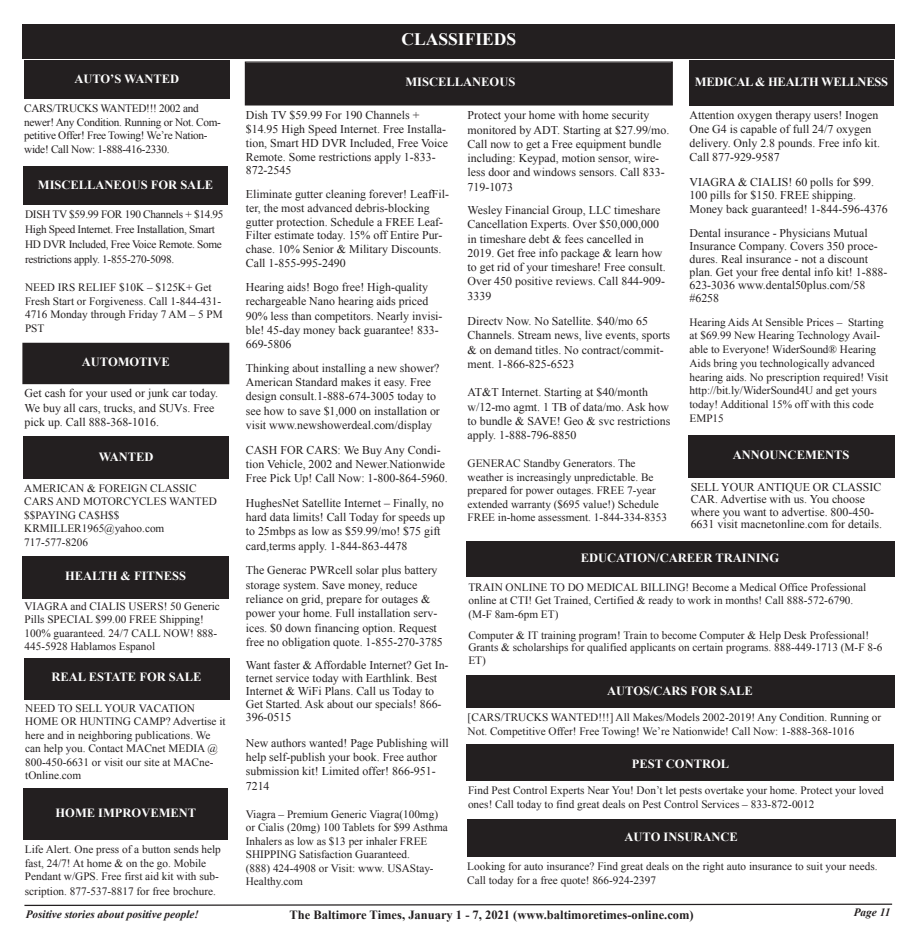
<style>
.page{position:relative;width:917px;height:948px;background:#fff}
.page>*{position:absolute;margin:0;border:0;box-sizing:border-box;transform-origin:0 0}
.t1{font:700 17.5px "Times New Roman";color:#fff}
.t2{font:700 12.5px "Times New Roman";color:#fff}
.t3{font:700 12.5px "Times New Roman";color:#231f20}
.t4{font:700 12.5px "Times New Roman";letter-spacing:-.025em;color:#fff}
.t5{font:11.88px/14.2px "Times New Roman";color:#231f20}
.t6{font:11.25px/13.5px "Times New Roman";color:#231f20}
.t7{font:11.25px/13.8px "Times New Roman";letter-spacing:-.025em;color:#231f20}
.t8{font:italic 700 11.25px "Times New Roman";color:#231f20}
</style>
<div class="page">
<svg style="left:24px;top:903px;width:869px;height:3px"></svg>
<div style="left:246px;top:63px;width:425px;height:41px;background:#231f20"></div>
<div style="left:245px;top:61px;width:427px;height:44px;border:1px solid #231f20"></div>
<div style="left:689px;top:60px;width:204px;height:45px;background:#231f20"></div>
<div style="left:24px;top:658px;width:205px;height:41px;background:#231f20"></div>
<div style="left:24px;top:61px;width:206px;height:38px;background:#231f20"></div>
<div style="left:23px;top:166px;width:205px;height:39px;background:#231f20"></div>
<div style="left:24px;top:788px;width:204px;height:51px;background:#231f20"></div>
<div style="left:687px;top:435px;width:207px;height:42px;background:#231f20"></div>
<div style="left:466px;top:541px;width:427px;height:36px;background:#231f20"></div>
<div style="left:22px;top:556px;width:207px;height:42px;background:#231f20"></div>
<div style="left:467px;top:819px;width:427px;height:37px;background:#231f20"></div>
<div style="left:22px;top:24px;width:873px;height:34px;background:#231f20"></div>
<div style="left:23px;top:436px;width:206px;height:43px;background:#231f20"></div>
<div style="left:22px;top:342px;width:207px;height:42px;background:#231f20"></div>
<div style="left:466px;top:675px;width:427px;height:33px;background:#231f20"></div>
<div style="left:466px;top:744px;width:427px;height:36px;background:#231f20"></div>
<p class="t1" style="left:401px;top:29px;width:116px">CLASSIFIEDS</p>
<p class="t2" style="left:74px;top:72px;width:106px">AUTO’S WANTED</p>
<p class="t7" style="left:24px;top:101px;width:198px">CARS/TRUCKS WANTED!!! 2002 and newer! Any Condition. Running or Not. Com&shy;petitive Offer! Free Towing! We’re Nation&shy;wide! Call Now: 1-888-416-2330.</p>
<p class="t2" style="left:38px;top:177px;width:177px">MISCELLANEOUS FOR SALE</p>
<p class="t4" style="left:694px;top:75px;width:194px">MEDICAL &amp; HEALTH WELLNESS</p>
<p class="t2" style="left:405px;top:75px;width:111px">MISCELLANEOUS</p>
<p class="t5" style="left:246px;top:108px;width:204px;line-height:13.8px">Dish TV $59.99 For 190 Channels + $14.95 High Speed Internet. Free Installa&shy;tion, Smart HD DVR Included, Free Voice<br>Remote. Some restrictions apply 1-833-<br>872-2545</p>
<p class="t5" style="left:246px;top:187px;width:205px;line-height:13.8px">Eliminate gutter cleaning forever! LeafFil&shy;ter, the most advanced debris-blocking gutter protection. Schedule a FREE Leaf-Filter estimate today. 15% off Entire Pur&shy;chase. 10% Senior &amp; Military Discounts.<br>Call 1-855-995-2490</p>
<p class="t5" style="left:246px;top:280px;width:198px">Hearing aids! Bogo free! High-quality rechargeable Nano hearing aids priced 90% less than competitors. Nearly invisi&shy;ble! 45-day money back guarantee! 833- 669-5806</p>
<p class="t5" style="left:246px;top:360px;width:195px">Thinking about installing a new shower?<br>American Standard makes it easy. Free design consult.1-888-674-3005 today to see how to save $1,000 on installation or visit www.newshowerdeal.com/display</p>
<p class="t5" style="left:246px;top:442px;width:203px">CASH FOR CARS: We Buy Any Condi&shy;tion Vehicle, 2002 and Newer.Nationwide<br>Free Pick Up! Call Now: 1-800-864-5960.</p>
<p class="t5" style="left:246px;top:495px;width:201px">HughesNet Satellite Internet – Finally, no hard data limits! Call Today for speeds up to 25mbps as low as $59.99/mo! $75 gift card,terms apply. 1-844-863-4478</p>
<p class="t5" style="left:246px;top:563px;width:198px">The Generac PWRcell solar plus battery storage system. Save money, reduce reliance on grid, prepare for outages &amp; power your home. Full installation serv&shy;ices. $0 down financing option. Request free no obligation quote. 1-855-270-3785</p>
<p class="t5" style="left:246px;top:658px;width:204px;line-height:13px">Want faster &amp; Affordable Internet? Get In&shy;ternet service today with Earthlink. Best Internet &amp; WiFi Plans. Call us Today to Get Started. Ask about our specials! 866- 396-0515</p>
<p class="t5" style="left:246px;top:735px;width:204px">New authors wanted! Page Publishing will help self-publish your book. Free author submission kit! Limited offer! 866-951-<br>7214</p>
<p class="t6" style="left:246px;top:807px;width:203px">Viagra – Premium Generic Viagra(100mg) or Cialis (20mg) 100 Tablets for $99 Asthma Inhalers as low as $13 per inhaler FREE SHIPPING Satisfaction Guaranteed.<br>(888) 424-4908 or Visit: www. USAStay-Healthy.com</p>
<p class="t5" style="left:467px;top:108px;width:203px">Protect your home with home security monitored by ADT. Starting at $27.99/mo.<br>Call now to get a Free equipment bundle including: Keypad, motion sensor, wire&shy;less door and windows sensors. Call 833- 719-1073</p>
<p class="t5" style="left:467px;top:203px;width:199px">Wesley Financial Group, LLC timeshare Cancellation Experts. Over $50,000,000 in timeshare debt &amp; fees cancelled in 2019. Get free info package &amp; learn how to get rid of your timeshare! Free consult.<br>Over 450 positive reviews. Call 844-909- 3339</p>
<p class="t5" style="left:467px;top:314px;width:204px">Directv Now. No Satellite. $40/mo 65<br>Channels. Stream news, live events, sports &amp; on demand titles. No contract/commit&shy;ment. 1-866-825-6523</p>
<p class="t5" style="left:467px;top:385px;width:204px">AT&amp;T Internet. Starting at $40/month w/12-mo agmt. 1 TB of data/mo. Ask how to bundle &amp; SAVE! Geo &amp; svc restrictions apply. 1-888-796-8850</p>
<p class="t6" style="left:467px;top:456px;width:201px">GENERAC Standby Generators. The weather is increasingly unpredictable. Be prepared for power outages. FREE 7-year extended warranty ($695 value!) Schedule FREE in-home assessment. 1-844-334-8353</p>
<p class="t5" style="left:689px;top:108px;width:192px;line-height:13.8px">Attention oxygen therapy users! Inogen One G4 is capable of full 24/7 oxygen delivery. Only 2.8 pounds. Free info kit.<br>Call 877-929-9587</p>
<p class="t5" style="left:689px;top:175px;width:200px;line-height:13.8px">VIAGRA &amp; CIALIS! 60 polls for $99.<br>100 pills for $150. FREE shipping.<br>Money back guaranteed! 1-844-596-4376</p>
<p class="t5" style="left:689px;top:227px;width:199px;line-height:13px">Dental insurance - Physicians Mutual Insurance Company. Covers 350 proce&shy;dures. Real insurance - not a discount plan. Get your free dental info kit! 1-888- 623-3036 www.dental50plus.com/58 #6258</p>
<p class="t6" style="left:689px;top:315px;width:200px">Hearing Aids At Sensible Prices – Starting at $69.99 New Hearing Technology Avail&shy;able to Everyone! WiderSound® Hearing Aids bring you technologically advanced hearing aids. No prescription required! Visit http://bit.ly/WiderSound4U and get yours today! Additional 15% off with this code EMP15</p>
<p class="t7" style="left:25px;top:206px;width:200px;line-height:15px">DISH TV $59.99 FOR 190 Channels + $14.95<br>High Speed Internet. Free Installation, Smart HD DVR Included, Free Voice Remote. Some restrictions apply. 1-855-270-5098.</p>
<p class="t6" style="left:25px;top:280px;width:199px">NEED IRS RELIEF $10K – $125K+ Get<br>Fresh Start or Forgiveness. Call 1-844-431-<br>4716 Monday through Friday 7 AM – 5 PM<br>PST</p>
<p class="t2" style="left:82px;top:355px;width:89px">AUTOMOTIVE</p>
<p class="t5" style="left:25px;top:386px;width:195px">Get cash for your used or junk car today.<br>We buy all cars, trucks, and SUVs. Free pick up. Call 888-368-1016.</p>
<p class="t2" style="left:732px;top:448px;width:118px">ANNOUNCEMENTS</p>
<p class="t2" style="left:99px;top:449px;width:56px">WANTED</p>
<p class="t5" style="left:690px;top:480px;width:193px;line-height:12.5px">SELL YOUR ANTIQUE OR CLASSIC CAR. Advertise with us. You choose where you want to advertise. 800-450- 6631 visit macnetonline.com for details.</p>
<p class="t6" style="left:24px;top:481px;width:194px">AMERICAN &amp; FOREIGN CLASSIC<br>CARS AND MOTORCYCLES WANTED $$PAYING CA$H$$<br>KRMILLER1965@yahoo.com<br>717-577-8206</p>
<p class="t2" style="left:580px;top:551px;width:200px">EDUCATION/CAREER TRAINING</p>
<p class="t2" style="left:65px;top:569px;width:123px">HEALTH &amp; FITNESS</p>
<p class="t6" style="left:468px;top:580px;width:399px">TRAIN ONLINE TO DO MEDICAL BILLING! Become a Medical Office Professional online at CTI! Get Trained, Certified &amp; ready to work in months! Call 888-572-6790. (M-F 8am-6pm ET)</p>
<p class="t6" style="left:468px;top:629px;width:415px;line-height:12.2px">Computer &amp; IT training program! Train to become Computer &amp; Help Desk Professional!<br>Grants &amp; scholarships for qualified applicants on certain programs. 888-449-1713 (M-F 8-6<br>ET)</p>
<p class="t6" style="left:24px;top:599px;width:197px">VIAGRA and CIALIS USERS! 50 Generic Pills SPECIAL $99.00 FREE Shipping!<br>100% guaranteed. 24/7 CALL NOW! 888- 445-5928 Hablamos Espanol</p>
<p class="t2" style="left:52px;top:670px;width:151px">REAL ESTATE FOR SALE</p>
<p class="t2" style="left:607px;top:683px;width:147px">AUTOS/CARS FOR SALE</p>
<p class="t6" style="left:25px;top:701px;width:202px">NEED TO SELL YOUR VACATION<br>HOME OR HUNTING CAMP? Advertise it here and in neighboring publications. We can help you. Contact MACnet MEDIA @<br>800-450-6631 or visit our site at MACne&shy;tOnline.com</p>
<p class="t6" style="left:467px;top:710px;width:415px">[CARS/TRUCKS WANTED!!!] All Makes/Models 2002-2019! Any Condition. Running or<br>Not. Competitive Offer! Free Towing! We’re Nationwide! Call Now: 1-888-368-1016</p>
<p class="t6" style="left:468px;top:782px;width:417px;line-height:14.4px">Find Pest Control Experts Near You! Don’t let pests overtake your home. Protect your loved ones! Call today to find great deals on Pest Control Services – 833-872-0012</p>
<p class="t2" style="left:631px;top:757px;width:99px">PEST CONTROL</p>
<p class="t2" style="left:56px;top:806px;width:142px">HOME IMPROVEMENT</p>
<p class="t2" style="left:624px;top:829px;width:115px">AUTO INSURANCE</p>
<p class="t6" style="left:25px;top:842px;width:197px">Life Alert. One press of a button sends help fast, 24/7! At home &amp; on the go. Mobile Pendant w/GPS. Free first aid kit with sub&shy;scription. 877-537-8817 for free brochure.</p>
<p class="t6" style="left:467px;top:859px;width:411px">Looking for auto insurance? Find great deals on the right auto insurance to suit your needs.<br>Call today for a free quote! 866-924-2397</p>
<p class="t8" style="left:26px;top:907px;width:175px">Positive stories about positive people!</p>
<p class="t3" style="left:289px;top:907px;width:405px">The Baltimore Times, January 1 - 7, 2021 (www.baltimoretimes-online.com)</p>
<p class="t8" style="left:853px;top:905px;width:38px">Page 11</p>
</div>
